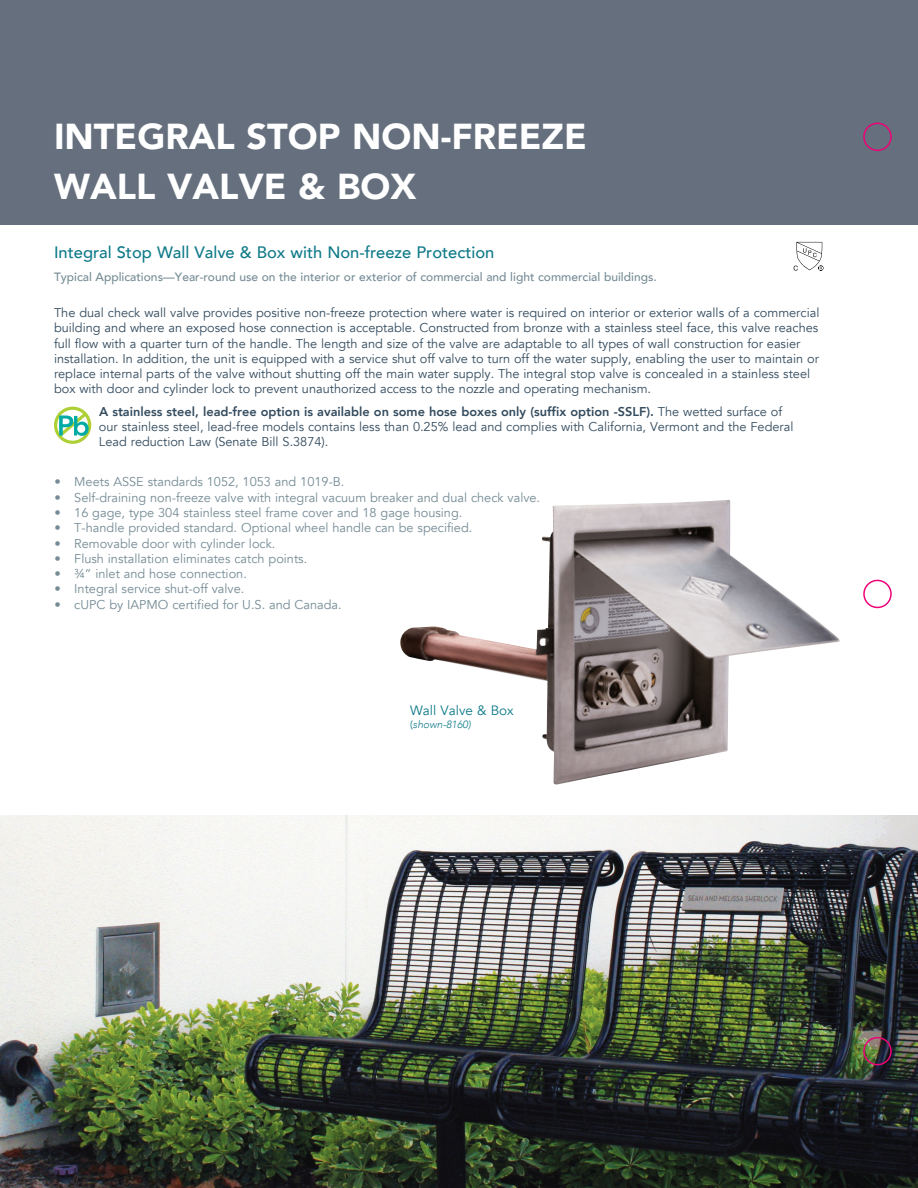
<style>
.page{position:relative;width:918px;height:1188px;background:#fff}
.page>*{position:absolute;margin:0;border:0;box-sizing:border-box;transform-origin:0 0}
.body_copy{font:900 36px "Avenir";color:#fff}
.body_copy-2{font:500 16.5px "Avenir";color:#0e7a88}
.body_copy-3{font:13.5px "Avenir";color:#0e7a88}
.body_copy-4{font:12.75px/15.3px "Avenir";color:#334b5e}
.t1{font:12.75px "Avenir";color:#758b95}
.typical_applications{font:500 12px "Avenir";color:#758b95}
.body_copy-5{font:italic 300 10.5px "Avenir";color:#0e7a88}
.s1{font-weight:800}
.s2{font-weight:400;font-style:normal}
</style>
<div class="page">
<img style="left:0;top:815px;width:918px;height:373px">
<div style="left:0;top:0;width:918px;height:225px;background:#656f7d"></div>
<img style="left:400px;top:500px;width:440px;height:285px">
<svg style="left:794px;top:242px;width:30px;height:29px"></svg>
<svg style="left:54px;top:407px;width:37px;height:37px"></svg>
<div style="left:863px;top:580px;width:29px;height:28px;border:2px solid #ed0277;border-radius:50%"></div>
<div style="left:863px;top:1037px;width:29px;height:28px;border:2px solid #ed0277;border-radius:50%"></div>
<div style="left:863px;top:123px;width:29px;height:28px;border:2px solid #ed0277;border-radius:50%"></div>
<p class="body_copy" style="left:54px;top:106px;width:534px">INTEGRAL STOP NON-FREEZE</p>
<p class="body_copy" style="left:54px;top:156px;width:364px">WALL VALVE &amp; BOX</p>
<p class="body_copy-2" style="left:54px;top:238px;width:442px">Integral Stop Wall Valve &amp; Box with Non-freeze Protection</p>
<p class="typical_applications" style="left:54px;top:266px;width:604px">Typical Applications—Year-round use on the interior or exterior of commercial and light commercial buildings.</p>
<p class="body_copy-4" style="left:54px;top:305px;width:767px">The dual check wall valve provides positive non-freeze protection where water is required on interior or exterior walls of a commercial building and where an exposed hose connection is acceptable. Constructed from bronze with a stainless steel face, this valve reaches full flow with a quarter turn of the handle. The length and size of the valve are adaptable to all types of wall construction for easier installation. In addition, the unit is equipped with a service shut off valve to turn off the water supply, enabling the user to maintain or replace internal parts of the valve without shutting off the main water supply. The integral stop valve is concealed in a stainless steel box with door and cylinder lock to prevent unauthorized access to the nozzle and operating mechanism.</p>
<p class="body_copy-4" style="left:99px;top:404px;width:696px"><span class="s1">A stainless steel, lead-free option is available on some hose boxes only (suffix option -SSLF).</span> The wetted surface of our stainless steel, lead-free models contains less than 0.25% lead and complies with California, Vermont and the Federal<br>Lead reduction Law (Senate Bill S.3874).</p>
<p class="t1" style="left:54px;top:474px;width:292px">• Meets ASSE standards 1052, 1053 and 1019-B.</p>
<p class="t1" style="left:54px;top:490px;width:487px">• Self-draining non-freeze valve with integral vacuum breaker and dual check valve.</p>
<p class="t1" style="left:54px;top:505px;width:410px">• 16 gage, type 304 stainless steel frame cover and 18 gage housing.</p>
<p class="t1" style="left:54px;top:520px;width:420px">• T-handle provided standard. Optional wheel handle can be specified.</p>
<p class="t1" style="left:54px;top:536px;width:223px">• Removable door with cylinder lock.</p>
<p class="t1" style="left:54px;top:551px;width:254px">• Flush installation eliminates catch points.</p>
<p class="t1" style="left:54px;top:566px;width:194px">• ¾” inlet and hose connection.</p>
<p class="t1" style="left:54px;top:581px;width:192px">• Integral service shut-off valve.</p>
<p class="t1" style="left:54px;top:597px;width:289px">• cUPC by IAPMO certified for U.S. and Canada.</p>
<p class="body_copy-3" style="left:410px;top:703px;width:105px">Wall Valve &amp; Box</p>
<p class="body_copy-5" style="left:410px;top:718px;width:62px"><span class="s2">(</span>shown-8160)</p>
</div>
